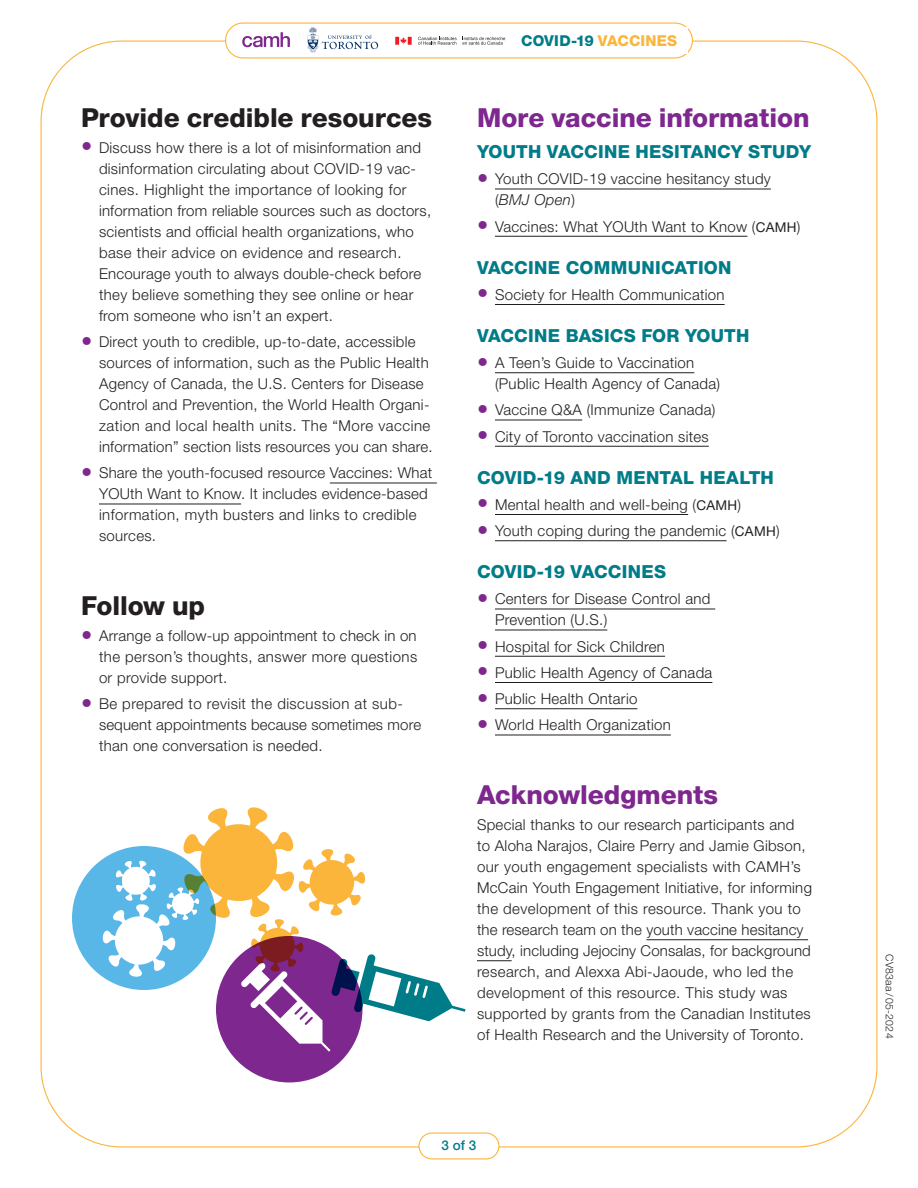
<style>
.page{position:relative;width:918px;height:1188px;background:#fff}
.page>*{position:absolute;margin:0;border:0;box-sizing:border-box;transform-origin:0 0}
.t1{font:800 26.25px "Helvetica Neue LT Std";letter-spacing:-.005em;color:#7e278e}
.t2{font:800 26.25px "Helvetica Neue LT Std";letter-spacing:-.005em;color:#231f20}
.t3{font:800 18px "Helvetica Neue LT Std";letter-spacing:.015em;color:#007c89}
.t4{font:300 15px/21px "Helvetica Neue LT Std";letter-spacing:.02em;color:#231f20}
.t5{font:800 15px "Helvetica Neue LT Std";letter-spacing:.01em;color:#007c89}
.t6{font:500 13.5px "Helvetica Neue LT Std";color:#007c89}
.t7{font:300 10.5px "Helvetica Neue LT Std";letter-spacing:.02em;color:#231f20}
.s1{font-weight:900;font-size:22.5px;color:#7e278e}
.s2{color:#fcb53b}
.s3{font-style:italic}
.s4{font-weight:400;font-size:13.5px}
</style>
<div class="page">
<div style="left:418px;top:1132px;width:82px;height:28px;border:1px solid #fcb53b;border-radius:13px"></div>
<div style="left:225px;top:22px;width:468px;height:36px;border:1px solid #fcb53b;border-radius:17px"></div>
<div style="left:242px;top:27px;width:446px;height:27px;background:#fff"></div>
<svg style="left:395px;top:37px;width:17px;height:8px"></svg>
<svg style="left:418px;top:37px;width:87px;height:8px"></svg>
<svg style="left:308px;top:27px;width:70px;height:25px"></svg>
<svg style="left:242px;top:32px;width:48px;height:15px"></svg>
<svg style="left:72px;top:807px;width:394px;height:275px"></svg>
<hr style="left:330px;top:483px;width:107px;height:1px;background:#231f20">
<hr style="left:99px;top:504px;width:142px;height:1px;background:#231f20">
<hr style="left:495px;top:189px;width:276px;height:1px;background:#231f20">
<hr style="left:495px;top:236px;width:252px;height:1px;background:#231f20">
<hr style="left:495px;top:304px;width:230px;height:1px;background:#231f20">
<hr style="left:495px;top:372px;width:199px;height:1px;background:#231f20">
<hr style="left:495px;top:420px;width:87px;height:1px;background:#231f20">
<hr style="left:495px;top:446px;width:214px;height:1px;background:#231f20">
<hr style="left:495px;top:514px;width:193px;height:1px;background:#231f20">
<hr style="left:495px;top:540px;width:232px;height:1px;background:#231f20">
<hr style="left:495px;top:609px;width:220px;height:1px;background:#231f20">
<hr style="left:495px;top:630px;width:112px;height:1px;background:#231f20">
<hr style="left:495px;top:656px;width:170px;height:1px;background:#231f20">
<hr style="left:495px;top:682px;width:217px;height:1px;background:#231f20">
<hr style="left:495px;top:708px;width:142px;height:1px;background:#231f20">
<hr style="left:495px;top:735px;width:176px;height:1px;background:#231f20">
<hr style="left:646px;top:939px;width:162px;height:1px;background:#231f20">
<hr style="left:477px;top:960px;width:35px;height:1px;background:#231f20">
<h1 class="t2" style="left:81px;top:102px;width:353px">Provide credible resources</h1>
<p class="t4" style="left:99px;top:137px;width:334px;text-indent:-18px"><span class="s1">•</span> Discuss how there is a lot of misinformation and disinformation circulating about COVID-19 vac&shy;cines. Highlight the importance of looking for information from reliable sources such as doctors, scientists and official health organizations, who base their advice on evidence and research.<br>Encourage youth to always double-check before they believe something they see online or hear from someone who isn’t an expert.</p>
<p class="t4" style="left:99px;top:331px;width:335px;text-indent:-18px"><span class="s1">•</span> Direct youth to credible, up-to-date, accessible sources of information, such as the Public Health Agency of Canada, the U.S. Centers for Disease Control and Prevention, the World Health Organi&shy;zation and local health units. The “More vaccine information” section lists resources you can share.</p>
<p class="t4" style="left:99px;top:462px;width:335px;text-indent:-18px"><span class="s1">•</span> Share the youth-focused resource Vaccines: What YOUth Want to Know. It includes evidence-based information, myth busters and links to credible sources.</p>
<h1 class="t2" style="left:81px;top:590px;width:126px">Follow up</h1>
<p class="t4" style="left:99px;top:625px;width:320px;text-align:justify;text-indent:-18px"><span class="s1">•</span> Arrange a follow-up appointment to check in on the person’s thoughts, answer more questions or provide support.</p>
<p class="t4" style="left:99px;top:693px;width:324px;text-indent:-18px"><span class="s1">•</span> Be prepared to revisit the discussion at sub&shy;sequent appointments because sometimes more than one conversation is needed.</p>
<p class="t5" style="left:521px;top:32px;width:157px">COVID-19 <span class="s2">VACCINES</span></p>
<h1 class="t1" style="left:477px;top:102px;width:334px">More vaccine information</h1>
<p class="t3" style="left:477px;top:141px;width:336px">YOUTH VACCINE HESITANCY STUDY</p>
<p class="t4" style="left:495px;top:168px;width:277px;text-indent:-18px"><span class="s1">•</span> Youth COVID-19 vaccine hesitancy study (<span class="s3">BMJ Open</span>)</p>
<p class="t4" style="left:477px;top:216px;width:325px"><span class="s1">•</span> Vaccines: What YOUth Want to Know (<span class="s4">CAMH</span>)</p>
<p class="t3" style="left:477px;top:257px;width:256px">VACCINE COMMUNICATION</p>
<p class="t4" style="left:477px;top:284px;width:249px"><span class="s1">•</span> Society for Health Communication</p>
<p class="t3" style="left:477px;top:325px;width:274px">VACCINE BASICS FOR YOUTH</p>
<p class="t4" style="left:495px;top:352px;width:227px;text-indent:-18px"><span class="s1">•</span> A Teen’s Guide to Vaccination (Public Health Agency of Canada)</p>
<p class="t4" style="left:477px;top:399px;width:240px"><span class="s1">•</span> Vaccine Q&amp;A (Immunize Canada)</p>
<p class="t4" style="left:477px;top:426px;width:233px"><span class="s1">•</span> City of Toronto vaccination sites</p>
<p class="t3" style="left:477px;top:467px;width:298px">COVID-19 AND MENTAL HEALTH</p>
<p class="t4" style="left:477px;top:494px;width:266px"><span class="s1">•</span> Mental health and well-being (<span class="s4">CAMH</span>)</p>
<p class="t4" style="left:477px;top:520px;width:304px"><span class="s1">•</span> Youth coping during the pandemic (<span class="s4">CAMH</span>)</p>
<p class="t3" style="left:477px;top:561px;width:191px">COVID-19 VACCINES</p>
<p class="t4" style="left:495px;top:588px;width:217px;text-indent:-18px"><span class="s1">•</span> Centers for Disease Control and<br>Prevention (U.S.)</p>
<p class="t4" style="left:477px;top:636px;width:190px"><span class="s1">•</span> Hospital for Sick Children</p>
<p class="t4" style="left:477px;top:662px;width:237px"><span class="s1">•</span> Public Health Agency of Canada</p>
<p class="t4" style="left:477px;top:688px;width:162px"><span class="s1">•</span> Public Health Ontario</p>
<p class="t4" style="left:477px;top:714px;width:195px"><span class="s1">•</span> World Health Organization</p>
<h1 class="t1" style="left:477px;top:779px;width:243px">Acknowledgments</h1>
<p class="t4" style="left:477px;top:814px;width:337px">Special thanks to our research participants and<br>to Aloha Narajos, Claire Perry and Jamie Gibson, our youth engagement specialists with CAMH’s McCain Youth Engagement Initiative, for informing the development of this resource. Thank you to the research team on the youth vaccine hesitancy study, including Jejociny Consalas, for background research, and Alexxa Abi-Jaoude, who led the development of this resource. This study was supported by grants from the Canadian Institutes of Health Research and the University of Toronto.</p>
<p class="t6" style="left:442px;top:1137px;width:36px">3 of 3</p>
<p class="t7" style="left:896px;top:954px;width:86px;rotate:90deg">CV83aa / 05-2024</p>
</div>
